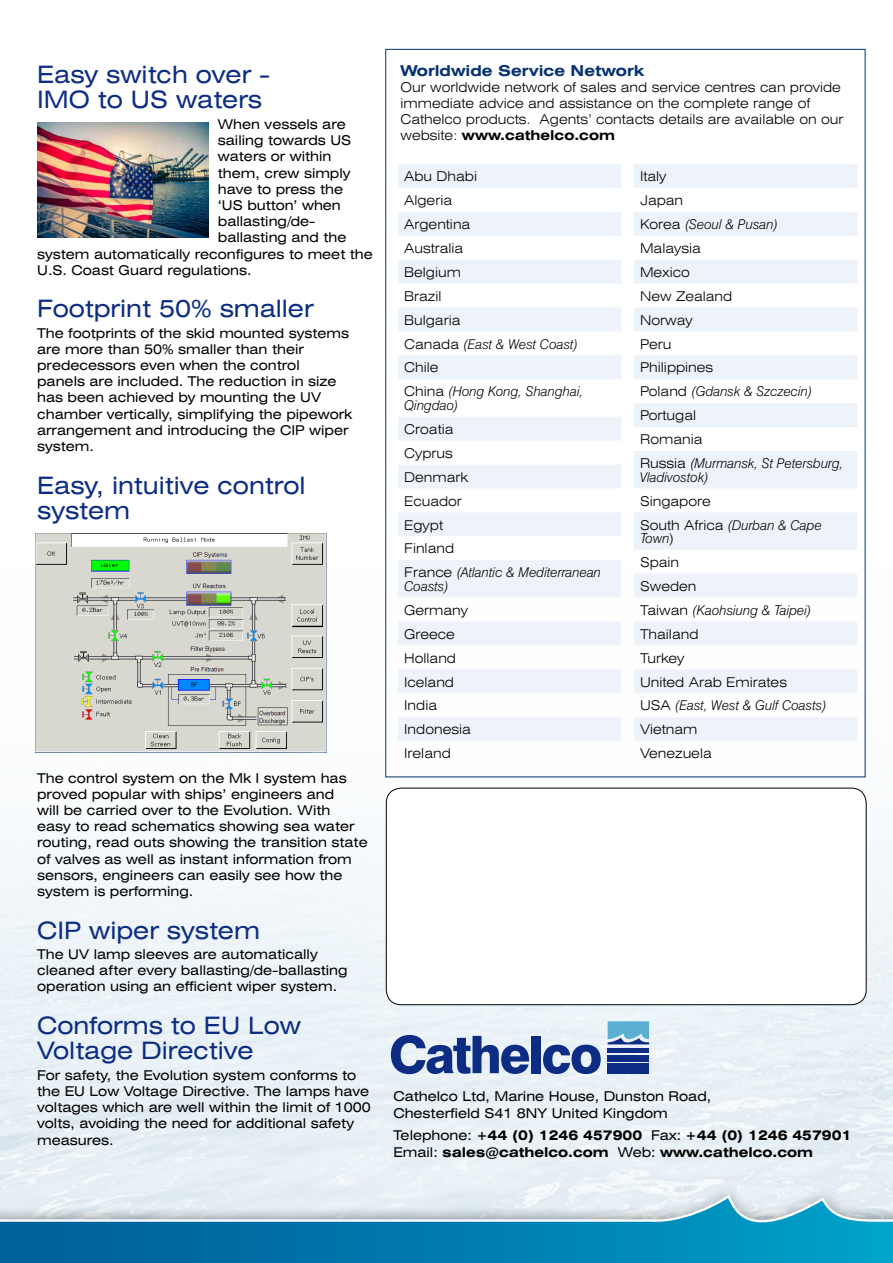
<style>
.page{position:relative;width:893px;height:1263px;background:#fff}
.page>*{position:absolute;margin:0;border:0;box-sizing:border-box;transform-origin:0 0}
.t1{font:expanded 24px/25.5px "Swiss 721 BT";color:#0c2d83}
.t2{font:700 expanded 15px "Swiss 721 BT";color:#083273}
.t3{font:expanded 13.5px/16.2px "Swiss 721 BT";color:#000}
.t4{font:300 expanded 13.5px/23.9px "Swiss 721 BT";color:#000}
.t5{font:700 expanded 13.5px/16.5px "Swiss 721 BT";color:#000}
.t6{font:italic 300 13.5px "Swiss 721 BT";color:#000}
.s1{font-weight:700}
.s2{font-style:italic;font-stretch:normal}
.s3{font-weight:400}
</style>
<div class="page">
<img style="left:0;top:475px;width:893px;height:707px">
<img style="left:36px;top:534px;width:290px;height:219px">
<img style="left:37px;top:123px;width:171px;height:114px">
<div style="left:386px;top:49px;width:479px;height:728px;background:#fff"></div>
<div style="left:386px;top:788px;width:480px;height:217px;background:#fff;border-radius:15px"></div>
<div style="left:386px;top:788px;width:480px;height:217px;border:1px solid #000;border-radius:15px"></div>
<svg style="left:398px;top:164px;width:223px;height:577px;fill:#f1f5fa"></svg>
<svg style="left:634px;top:164px;width:223px;height:577px;fill:#eef3fa"></svg>
<div style="left:608px;top:1055px;width:41px;height:6px;background:#0c2d83"></div>
<hr style="left:608px;top:1048px;width:41px;height:4px;background:#0c2d83">
<svg style="left:608px;top:1021px;width:41px;height:25px"></svg>
<div style="left:608px;top:1063px;width:41px;height:11px;background:#0c2d83"></div>
<svg style="left:391px;top:1035px;width:138px;height:39px;background:#768bba"></svg>
<div style="left:531px;top:1036px;width:9px;height:37px;background:#0c2d83"></div>
<svg style="left:543px;top:1045px;width:58px;height:29px;background:#6178af"></svg>
<div style="left:0;top:1182px;width:893px;height:81px;background:#000;opacity:.3"></div>
<svg style="left:0;top:1193px;width:893px;height:70px;background:#55a5c7"></svg>
<h1 class="t1" style="left:37px;top:62px;width:235px">Easy switch over -<br>IMO to US waters</h1>
<p class="t3" style="left:218px;top:116px;width:129px">When vessels are</p>
<p class="t3" style="left:218px;top:132px;width:135px">sailing towards US</p>
<p class="t3" style="left:218px;top:148px;width:115px">waters or within</p>
<p class="t3" style="left:218px;top:165px;width:134px">them, crew simply</p>
<p class="t3" style="left:218px;top:181px;width:127px">have to press the</p>
<p class="t3" style="left:218px;top:197px;width:124px">‘US button’ when</p>
<p class="t3" style="left:218px;top:213px;width:99px">ballasting/de-</p>
<p class="t3" style="left:218px;top:229px;width:130px">ballasting and the</p>
<p class="t3" style="left:37px;top:246px;width:337px">system automatically reconfigures to meet the</p>
<p class="t3" style="left:37px;top:262px;width:216px">U.S. Coast Guard regulations.</p>
<h1 class="t1" style="left:37px;top:296px;width:278px">Footprint 50% smaller</h1>
<p class="t3" style="left:37px;top:325px;width:316px">The footprints of the skid mounted systems are more than 50% smaller than their predecessors even when the control<br>panels are included. The reduction in size has been achieved by mounting the UV chamber vertically, simplifying the pipework arrangement and introducing the CIP wiper system.</p>
<h1 class="t1" style="left:37px;top:472px;width:270px">Easy, intuitive control system</h1>
<p class="t3" style="left:37px;top:770px;width:332px">The control system on the Mk I system has proved popular with ships’ engineers and<br>will be carried over to the Evolution. With<br>easy to read schematics showing sea water routing, read outs showing the transition state of valves as well as instant information from sensors, engineers can easily see how the system is performing.</p>
<h1 class="t1" style="left:37px;top:917px;width:224px">CIP wiper system</h1>
<p class="t3" style="left:37px;top:946px;width:312px">The UV lamp sleeves are automatically cleaned after every ballasting/de-ballasting operation using an efficient wiper system.</p>
<h1 class="t1" style="left:37px;top:1012px;width:265px">Conforms to EU Low<br>Voltage Directive</h1>
<p class="t3" style="left:37px;top:1067px;width:335px">For safety, the Evolution system conforms to the EU Low Voltage Directive. The lamps have voltages which are well within the limit of 1000 volts, avoiding the need for additional safety measures.</p>
<p class="t2" style="left:400px;top:61px;width:245px">Worldwide Service Network</p>
<p class="t4" style="left:400px;top:79px;width:444px;line-height:16.2px">Our worldwide network of sales and service centres can provide immediate advice and assistance on the complete range of Cathelco products. Agents’ contacts details are available on our website: <span class="s1">www.cathelco.com</span></p>
<p class="t4" style="left:404px;top:164px;width:181px">Abu Dhabi<br>Algeria<br>Argentina<br>Australia<br>Belgium<br>Brazil<br>Bulgaria<br>Canada <span class="s2">(East &amp; West Coast)<br></span>Chile<br>China <span class="s2">(Hong Kong, Shanghai,</span></p>
<p class="t6" style="left:404px;top:397px;width:56px">Qingdao)</p>
<p class="t4" style="left:404px;top:417px;width:198px">Croatia<br>Cyprus<br>Denmark<br>Ecuador<br>Egypt<br>Finland<br>France <span class="s2">(Atlantic &amp; Mediterranean</span></p>
<p class="t6" style="left:404px;top:578px;width:46px">Coasts)</p>
<p class="t4" style="left:404px;top:598px;width:68px">Germany<br>Greece<br>Holland<br>Iceland<br>India<br>Indonesia<br>Ireland</p>
<p class="t4" style="left:640px;top:164px;width:205px">Italy<br>Japan<br>Korea <span class="s2">(Seoul &amp; Pusan)<br></span>Malaysia<br>Mexico<br>New Zealand<br>Norway<br>Peru<br>Philippines<br>Poland <span class="s2">(Gdansk &amp; Szczecin)<br></span>Portugal<br>Romania<br>Russia <span class="s2">(Murmansk, St Petersburg,</span></p>
<p class="t6" style="left:640px;top:469px;width:70px">Vladivostok)</p>
<p class="t4" style="left:640px;top:489px;width:183px">Singapore<br>South Africa <span class="s2">(Durban &amp; Cape</span></p>
<p class="t4" style="left:640px;top:526px;width:188px"><span class="s2">Town</span>)<br>Spain<br>Sweden<br>Taiwan <span class="s2">(Kaohsiung &amp; Taipei)<br></span>Thailand<br>Turkey<br>United Arab Emirates<br>USA <span class="s2">(East, West &amp; Gulf Coasts)<br></span>Vietnam<br>Venezuela</p>
<p class="t3" style="left:393px;top:1088px;width:319px">Cathelco Ltd, Marine House, Dunston Road,<br>Chesterfield S41 8NY United Kingdom</p>
<p class="t5" style="left:393px;top:1127px;width:460px"><span class="s3">Telephone:</span> +44 (0) 1246 457900 <span class="s3">Fax:</span> +44 (0) 1246 457901<br><span class="s3">Email:</span> sales@cathelco.com <span class="s3">Web:</span> www.cathelco.com</p>
</div>
